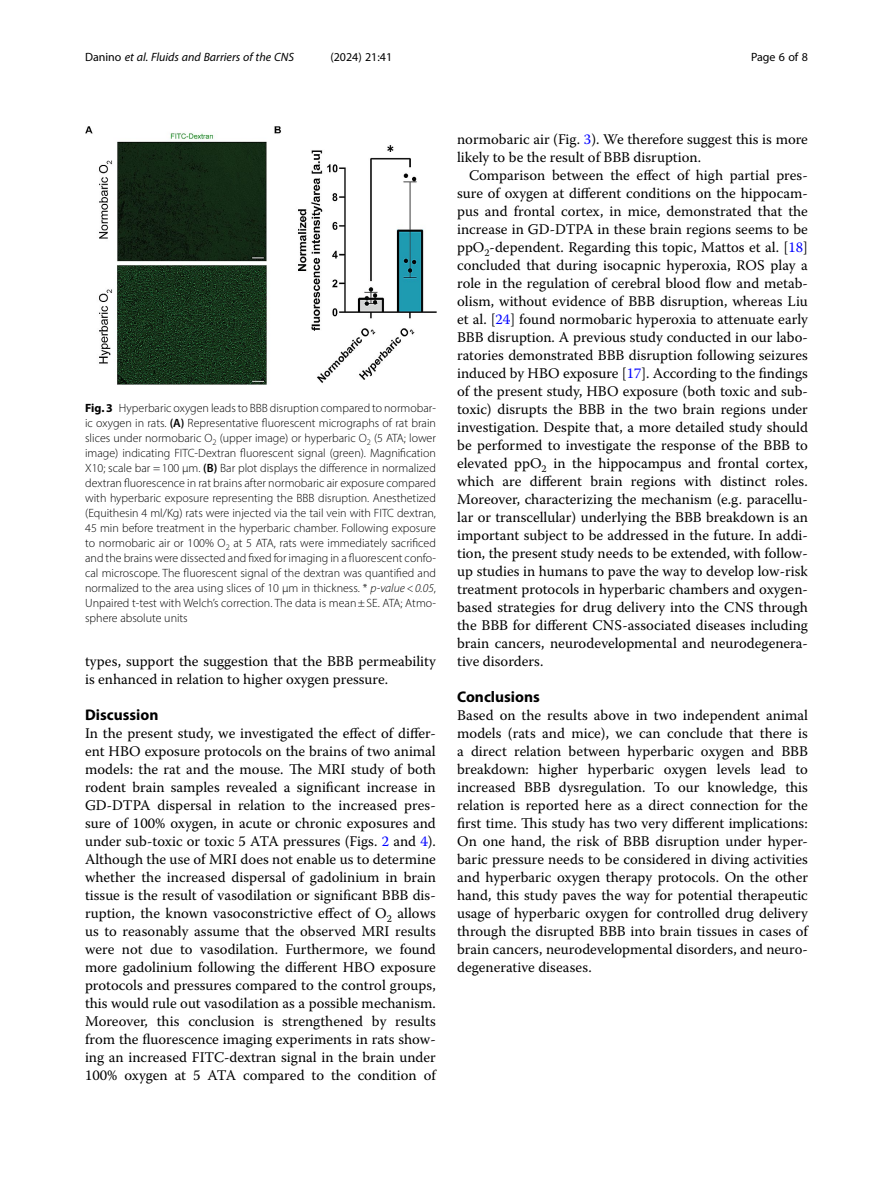
<style>
.page{position:relative;width:893px;height:1191px;background:#fff}
.page>*{position:absolute;margin:0;border:0;box-sizing:border-box;transform-origin:0 0}
.Head_1{font:700 15.45px "Myriad Pro";color:#000}
.Body_Text{font:14.7px/18px "Warnock Pro";color:#000;text-align:justify}
.Body_Text_Indent{font:14.7px/18px "Warnock Pro";color:#000}
.Figure_Caption{font:300 12px/15px "Myriad Pro";color:#000;text-align:justify}
.t1{font:italic 12px "Myriad Pro";color:#000}
.t2{font:12px "Myriad Pro";color:#000}
.s1{font-style:normal}
.s2{font-weight:700}
.s3{font-weight:600}
.s4{font-style:italic}
.s5{color:#00f}
</style>
<div class="page">
<img style="left:85px;top:126px;width:351px;height:258px">
<p class="t1" style="left:85px;top:50px;width:210px"><span class="s1">Danino</span> et al. Fluids and Barriers of the CNS</p>
<p class="t2" style="left:330px;top:50px;width:63px">(2024) 21:41</p>
<p class="t2" style="left:751px;top:50px;width:58px">Page 6 of 8</p>
<p class="Figure_Caption" style="left:85px;top:400px;width:352px"><span class="s2">Fig. 3</span> Hyperbaric oxygen leads to BBB disruption compared to normobar&shy;ic oxygen in rats. <span class="s3">(A)</span> Representative fluorescent micrographs of rat brain slices under normobaric O<sub>2</sub> (upper image) or hyperbaric O<sub>2</sub> (5 ATA; lower image) indicating FITC-Dextran fluorescent signal (green). Magnification X10; scale bar =100 μm. <span class="s3">(B)</span> Bar plot displays the difference in normalized dextran fluorescence in rat brains after normobaric air exposure compared with hyperbaric exposure representing the BBB disruption. Anesthetized (Equithesin 4 ml/Kg) rats were injected via the tail vein with FITC dextran, 45 min before treatment in the hyperbaric chamber. Following exposure to normobaric air or 100% O<sub>2</sub> at 5 ATA, rats were immediately sacrificed and the brains were dissected and fixed for imaging in a fluorescent confo&shy;cal microscope. The fluorescent signal of the dextran was quantified and normalized to the area using slices of 10 μm in thickness. * <span class="s4">p-value&lt;0.05</span>, Unpaired t-test with Welch’s correction. The data is mean±SE. ATA; Atmo&shy;sphere absolute units</p>
<p class="Body_Text_Indent" style="left:85px;top:652px;width:352px">types, support the suggestion that the BBB permeability is enhanced in relation to higher oxygen pressure.</p>
<p class="Head_1" style="left:85px;top:705px;width:75px">Discussion</p>
<p class="Body_Text" style="left:85px;top:724px;width:352px">In the present study, we investigated the effect of differ&shy;ent HBO exposure protocols on the brains of two animal models: the rat and the mouse. The MRI study of both rodent brain samples revealed a significant increase in GD-DTPA dispersal in relation to the increased pres&shy;sure of 100% oxygen, in acute or chronic exposures and under sub-toxic or toxic 5 ATA pressures (Figs. <span class="s5">2</span> and <span class="s5">4</span>).<br>Although the use of MRI does not enable us to determine whether the increased dispersal of gadolinium in brain tissue is the result of vasodilation or significant BBB dis&shy;ruption, the known vasoconstrictive effect of O<sub>2</sub> allows us to reasonably assume that the observed MRI results were not due to vasodilation. Furthermore, we found more gadolinium following the different HBO exposure protocols and pressures compared to the control groups, this would rule out vasodilation as a possible mechanism.<br>Moreover, this conclusion is strengthened by results from the fluorescence imaging experiments in rats show&shy;ing an increased FITC-dextran signal in the brain under 100% oxygen at 5 ATA compared to the condition of</p>
<p class="Body_Text" style="left:457px;top:130px;width:352px">normobaric air (Fig. <span class="s5">3</span>). We therefore suggest this is more likely to be the result of BBB disruption.</p>
<p class="Body_Text_Indent" style="left:457px;top:166px;width:352px;text-align:justify;text-indent:12px">Comparison between the effect of high partial pres&shy;sure of oxygen at different conditions on the hippocam&shy;pus and frontal cortex, in mice, demonstrated that the increase in GD-DTPA in these brain regions seems to be ppO<sub>2</sub>-dependent. Regarding this topic, Mattos et al. [<span class="s5">18</span>] concluded that during isocapnic hyperoxia, ROS play a role in the regulation of cerebral blood flow and metab&shy;olism, without evidence of BBB disruption, whereas Liu et al. [<span class="s5">24</span>] found normobaric hyperoxia to attenuate early BBB disruption. A previous study conducted in our labo&shy;ratories demonstrated BBB disruption following seizures induced by HBO exposure [<span class="s5">17</span>]. According to the findings of the present study, HBO exposure (both toxic and sub&shy;toxic) disrupts the BBB in the two brain regions under investigation. Despite that, a more detailed study should be performed to investigate the response of the BBB to elevated ppO<sub>2</sub> in the hippocampus and frontal cortex, which are different brain regions with distinct roles.<br>Moreover, characterizing the mechanism (e.g. paracellu&shy;lar or transcellular) underlying the BBB breakdown is an important subject to be addressed in the future. In addi&shy;tion, the present study needs to be extended, with follow&shy;up studies in humans to pave the way to develop low-risk treatment protocols in hyperbaric chambers and oxygen&shy;based strategies for drug delivery into the CNS through the BBB for different CNS-associated diseases including brain cancers, neurodevelopmental and neurodegenera&shy;tive disorders.</p>
<p class="Head_1" style="left:457px;top:687px;width:84px">Conclusions</p>
<p class="Body_Text" style="left:457px;top:706px;width:352px">Based on the results above in two independent animal models (rats and mice), we can conclude that there is a direct relation between hyperbaric oxygen and BBB breakdown: higher hyperbaric oxygen levels lead to increased BBB dysregulation. To our knowledge, this relation is reported here as a direct connection for the first time. This study has two very different implications:<br>On one hand, the risk of BBB disruption under hyper&shy;baric pressure needs to be considered in diving activities and hyperbaric oxygen therapy protocols. On the other hand, this study paves the way for potential therapeutic usage of hyperbaric oxygen for controlled drug delivery through the disrupted BBB into brain tissues in cases of brain cancers, neurodevelopmental disorders, and neuro&shy;degenerative diseases.</p>
</div>
